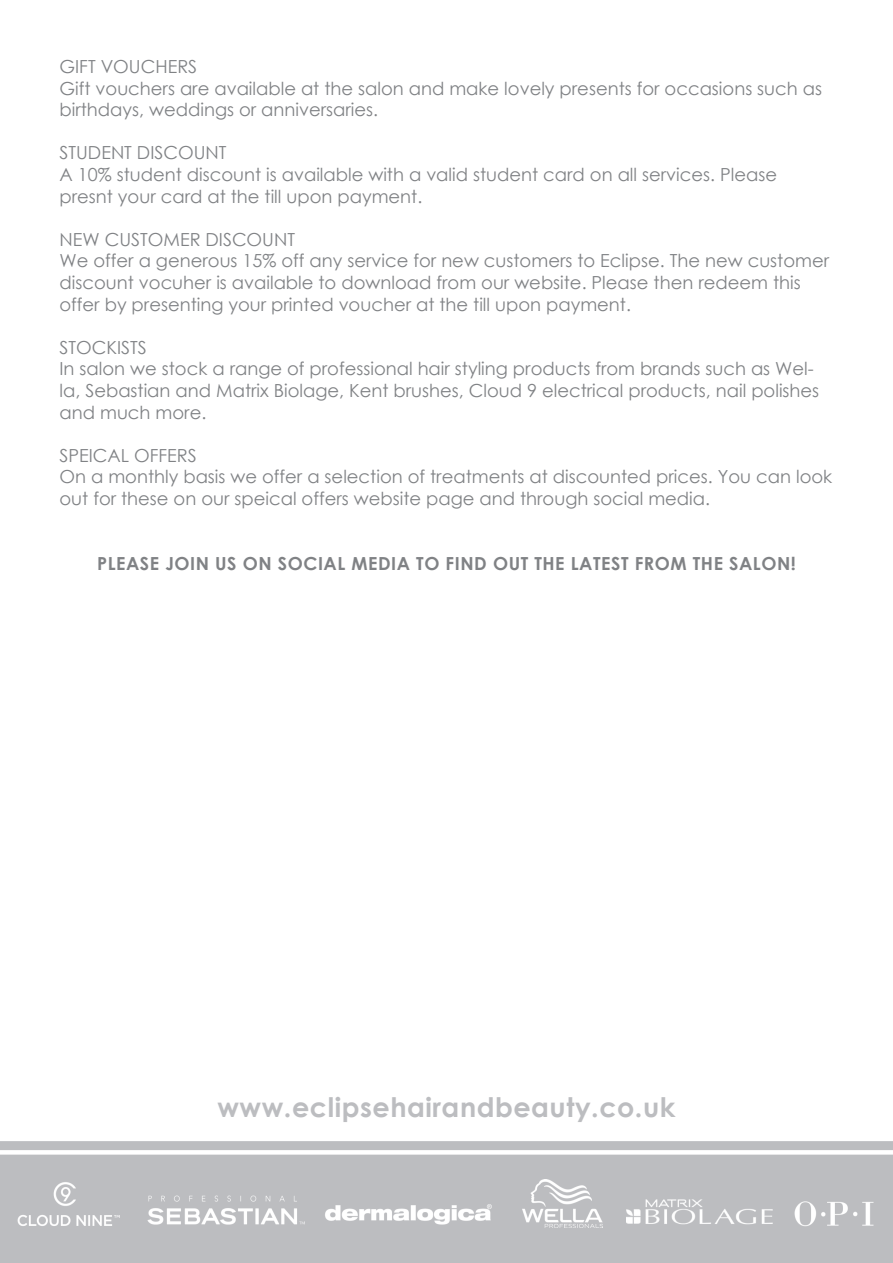
<style>
.page{position:relative;width:893px;height:1263px;background:#fff}
.page>*{position:absolute;margin:0;border:0;box-sizing:border-box;transform-origin:0 0}
.t1{font:700 27px "Century Gothic";letter-spacing:.02em;color:#bcbdc0}
.t2{font:18px/21.6px "Century Gothic";color:#808285}
.t3{font:700 18px "Century Gothic";letter-spacing:.03em;color:#808285}
</style>
<div class="page">
<div style="left:0;top:1141px;width:893px;height:9px;background:#bcbdc0"></div>
<div style="left:0;top:1154px;width:893px;height:109px;background:#bcbdc0"></div>
<img style="left:18px;top:1177px;width:102px;height:54px">
<img style="left:148px;top:1195px;width:156px;height:29px">
<img style="left:523px;top:1180px;width:79px;height:48px">
<img style="left:316px;top:1198px;width:186px;height:31px">
<img style="left:794px;top:1201px;width:81px;height:26px">
<img style="left:626px;top:1194px;width:146px;height:32px">
<p class="t2" style="left:60px;top:55px;width:139px">GIFT VOUCHERS</p>
<p class="t2" style="left:60px;top:77px;width:764px">Gift vouchers are available at the salon and make lovely presents for occasions such as birthdays, weddings or anniversaries.</p>
<p class="t2" style="left:60px;top:142px;width:168px">STUDENT DISCOUNT</p>
<p class="t2" style="left:60px;top:163px;width:719px">A 10% student discount is available with a valid student card on all services. Please presnt your card at the till upon payment.</p>
<p class="t2" style="left:60px;top:228px;width:237px">NEW CUSTOMER DISCOUNT</p>
<p class="t2" style="left:60px;top:250px;width:771px">We offer a generous 15% off any service for new customers to Eclipse. The new customer discount vocuher is available to download from our website. Please then redeem this offer by presenting your printed voucher at the till upon payment.</p>
<p class="t2" style="left:60px;top:336px;width:89px">STOCKISTS</p>
<p class="t2" style="left:60px;top:358px;width:761px">In salon we stock a range of professional hair styling products from brands such as Wel&shy;la, Sebastian and Matrix Biolage, Kent brushes, Cloud 9 electrical products, nail polishes and much more.</p>
<p class="t2" style="left:60px;top:444px;width:139px">SPEICAL OFFERS</p>
<p class="t2" style="left:60px;top:466px;width:774px">On a monthly basis we offer a selection of treatments at discounted prices. You can look out for these on our speical offers website page and through social media.</p>
<p class="t3" style="left:97px;top:550px;width:700px">PLEASE JOIN US ON SOCIAL MEDIA TO FIND OUT THE LATEST FROM THE SALON!</p>
<p class="t1" style="left:217px;top:1087px;width:459px">www.eclipsehairandbeauty.co.uk</p>
</div>
